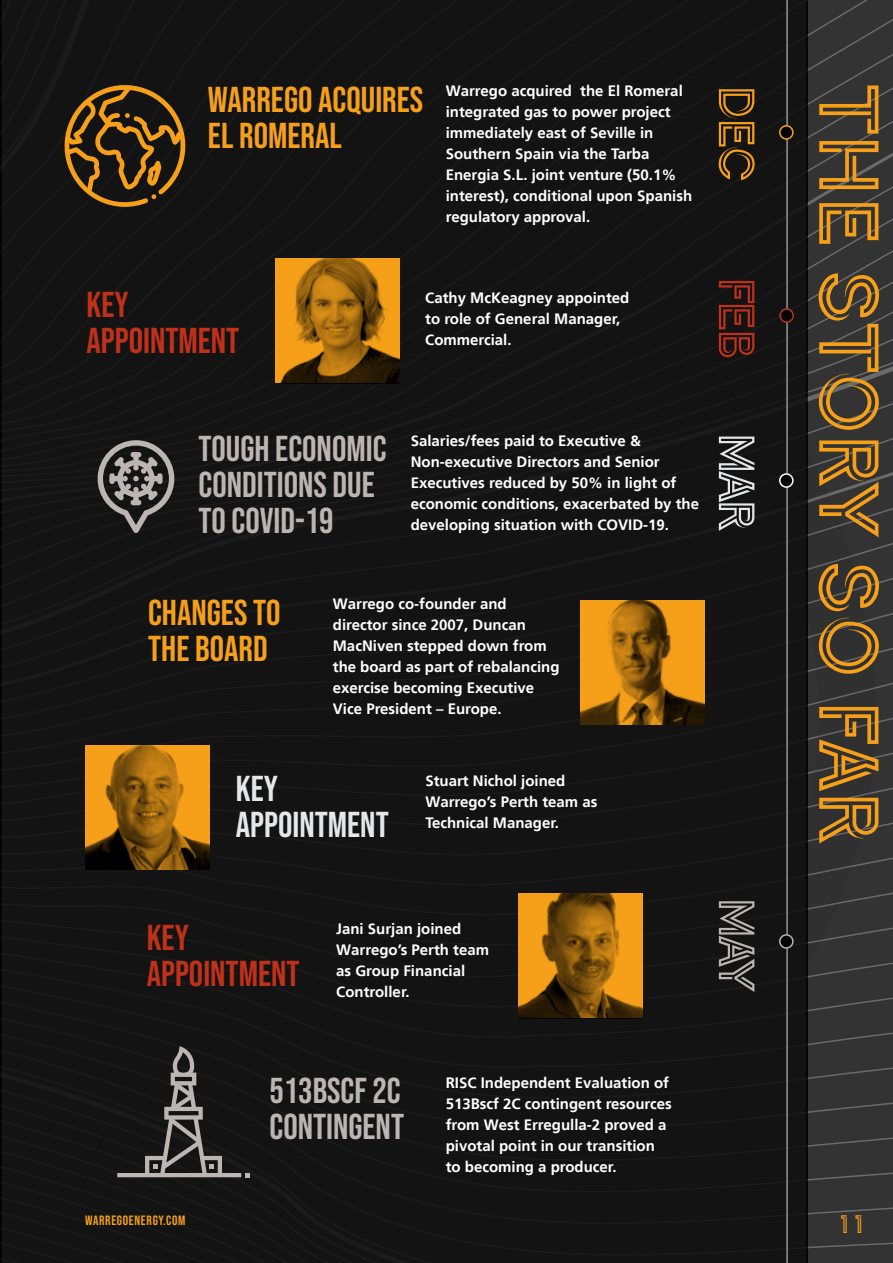
<style>
.page{position:relative;width:893px;height:1263px;background:#fff}
.page>*{position:absolute;margin:0;border:0;box-sizing:border-box;transform-origin:0 0}
.t1{font:90px "Continuo Regular 2";letter-spacing:-.01em;color:#f6a01a}
.t2{font:54px "Continuo Regular 2";color:#f6a01a}
.t3{font:54px "Continuo Regular 2";color:#c0311a}
.t4{font:54px "Continuo Regular 2";color:#e6e7e8}
.t5{font:54px "Continuo Regular 2";color:#bbb5b4}
.t6{font:36px/36px "Bebas Neue";color:#bbb5b4}
.t7{font:36px/36px "Bebas Neue";color:#f6a01a}
.t8{font:36px/36px "Bebas Neue";color:#c0311a}
.t9{font:36px/36px "Bebas Neue";color:#e6e7e8}
.t10{font:27px "Continuo Regular 2";color:#f6a01a}
.t11{font:700 15px/21px "Frutiger LT";color:#fff}
.t12{font:13.5px "Bebas Neue";letter-spacing:.05em;color:#f6a01a}
</style>
<div class="page">
<svg style="left:808px;top:0;width:82px;height:1263px;background:#353535"></svg>
<div style="left:0;top:0;width:807px;height:1263px;background:#131313"></div>
<hr style="left:786px;top:0;width:2px;height:1263px;background:#939598">
<div style="left:780px;top:309px;width:13px;height:13px;background:#000;border-radius:50%"></div>
<div style="left:779px;top:308px;width:15px;height:15px;border:2px solid #c0311a;border-radius:50%"></div>
<div style="left:780px;top:126px;width:13px;height:13px;background:#000;border-radius:50%"></div>
<div style="left:779px;top:125px;width:15px;height:15px;border:2px solid #f6a01a;border-radius:50%"></div>
<div style="left:780px;top:474px;width:13px;height:13px;background:#000;border-radius:50%"></div>
<div style="left:779px;top:473px;width:15px;height:15px;border:2px solid #fff;border-radius:50%"></div>
<div style="left:780px;top:935px;width:13px;height:13px;background:#000;border-radius:50%"></div>
<div style="left:779px;top:934px;width:15px;height:15px;border:2px solid #bbb5b4;border-radius:50%"></div>
<svg style="left:62px;top:83px;width:125px;height:124px;background:#4e3715"></svg>
<img style="left:580px;top:600px;width:125px;height:125px">
<img style="left:518px;top:894px;width:125px;height:124px">
<img style="left:275px;top:259px;width:125px;height:124px">
<svg style="left:117px;top:1046px;width:133px;height:131px;background:#2e2d2d"></svg>
<svg style="left:98px;top:440px;width:76px;height:93px;background:#514f4e"></svg>
<img style="left:85px;top:745px;width:124px;height:124px">
<p class="t11" style="left:446px;top:81px;width:239px">Warrego acquired the El Romeral</p>
<h1 class="t1" style="left:894px;top:85px;width:763px;rotate:90deg">THE STORY SO FAR</h1>
<h3 class="t7" style="left:208px;top:81px;width:217px">WARREGO ACQUIRES<br>EL ROMERAL</h3>
<h2 class="t2" style="left:763px;top:85px;width:99px;rotate:90deg">DEC</h2>
<p class="t11" style="left:446px;top:102px;width:248px">integrated gas to power project immediately east of Seville in<br>Southern Spain via the Tarba<br>Energia S.L. joint venture (50.1% interest), conditional upon Spanish regulatory approval.</p>
<h2 class="t3" style="left:763px;top:277px;width:84px;rotate:90deg">FEB</h2>
<p class="t11" style="left:425px;top:287px;width:206px">Cathy McKeagney appointed to role of General Manager,<br>Commercial.</p>
<h3 class="t8" style="left:86px;top:286px;width:154px">KEY<br>APPOINTMENT</h3>
<p class="t11" style="left:411px;top:430px;width:290px">Salaries/fees paid to Executive &amp; Non-executive Directors and Senior Executives reduced by 50% in light of economic conditions, exacerbated by the developing situation with COVID-19.</p>
<h3 class="t6" style="left:199px;top:431px;width:189px">TOUGH ECONOMIC<br>CONDITIONS DUE<br>TO COVID-19</h3>
<h2 class="t4" style="left:763px;top:432px;width:102px;rotate:90deg">MAR</h2>
<p class="t11" style="left:333px;top:594px;width:228px">Warrego co-founder and director since 2007, Duncan<br>MacNiven stepped down from the board as part of rebalancing exercise becoming Executive<br>Vice President – Europe.</p>
<h3 class="t7" style="left:148px;top:594px;width:134px">CHANGES TO<br>THE BOARD</h3>
<p class="t11" style="left:425px;top:770px;width:174px">Stuart Nichol joined<br>Warrego’s Perth team as<br>Technical Manager.</p>
<h3 class="t9" style="left:236px;top:770px;width:154px">KEY<br>APPOINTMENT</h3>
<h3 class="t8" style="left:147px;top:919px;width:154px">KEY<br>APPOINTMENT</h3>
<p class="t11" style="left:336px;top:919px;width:154px">Jani Surjan joined<br>Warrego’s Perth team as Group Financial<br>Controller.</p>
<p class="t12" style="left:85px;top:1213px;width:102px">WARREGOENERGY.COM</p>
<h3 class="t6" style="left:269px;top:1073px;width:136px">513BSCF 2C<br>CONTINGENT</h3>
<p class="t11" style="left:446px;top:1072px;width:228px">RISC Independent Evaluation of<br>513Bscf 2C contingent resources from West Erregulla-2 proved a pivotal point in our transition to becoming a producer.</p>
<h2 class="t5" style="left:763px;top:897px;width:97px;rotate:90deg">MAY</h2>
<h3 class="t10" style="left:837px;top:1211px;width:31px">11</h3>
</div>
